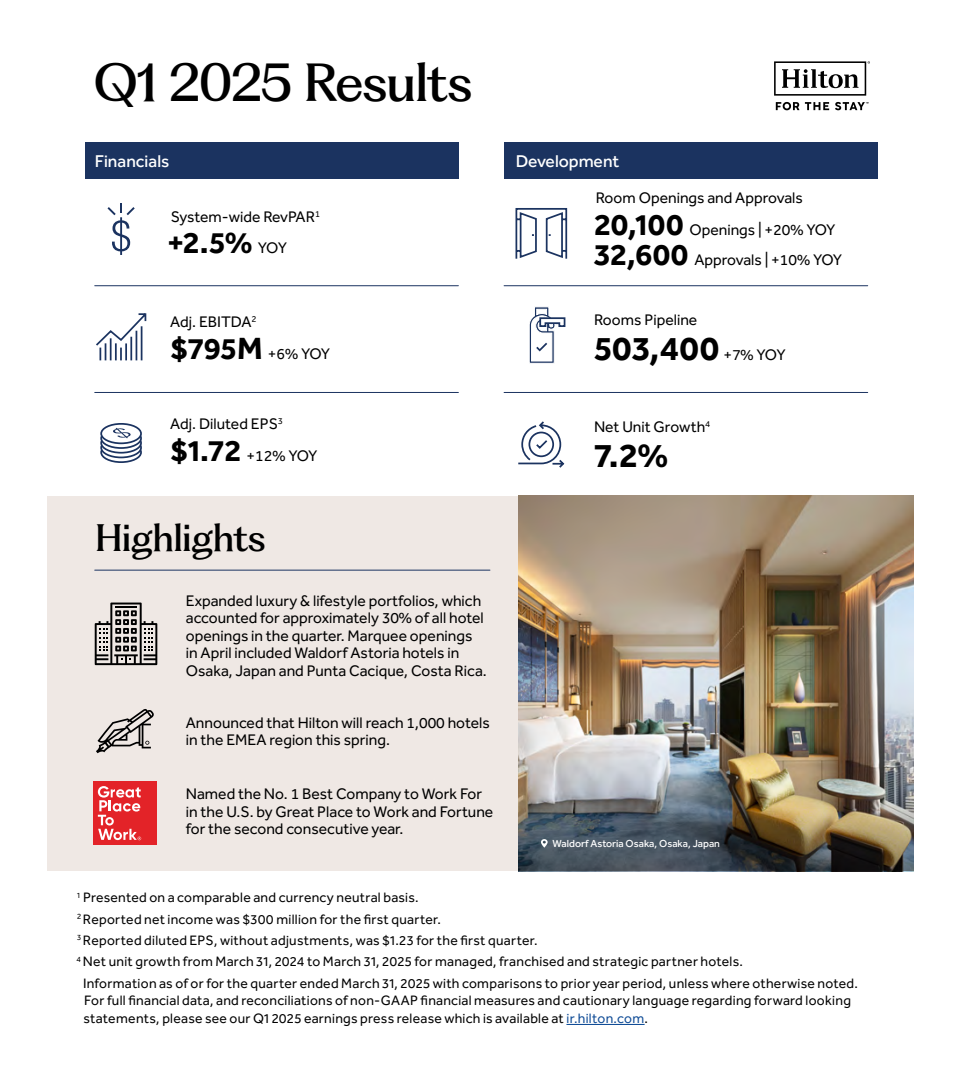
<style>
.page{position:relative;width:961px;height:1071px;background:#fff}
.page>*{position:absolute;margin:0;border:0;box-sizing:border-box;transform-origin:0 0}
.t1{font:500 49px "Hilton Serif";letter-spacing:-.025em;color:#000}
.t2{font:700 35px "Hilton Sans";letter-spacing:-.005em;color:#000}
.t3{font:500 35px "Hilton Serif";letter-spacing:-.02em;color:#000}
.t4{font:700 31.5px "Hilton Sans";color:#000}
.t5{font:500 17.5px "Hilton Sans";color:#fff}
.t6{font:15.75px/17.5px "Hilton Sans";color:#000}
.t7{font:14px/17.5px "Hilton Sans";letter-spacing:.02em;color:#000}
.t8{font:500 10.5px "Hilton Sans";color:#fff}
.s1{font-weight:400;font-size:15.75px}
.s2{font-weight:700;font-size:31.5px}
.s3{color:#114d97}
</style>
<div class="page">
<div style="left:47px;top:496px;width:867px;height:375px;background:#efe8e4"></div>
<div style="left:85px;top:142px;width:374px;height:36px;background:#1b3360"></div>
<div style="left:504px;top:142px;width:374px;height:36px;background:#1b3360"></div>
<img style="left:518px;top:496px;width:396px;height:303px">
<img style="left:518px;top:799px;width:396px;height:72px">
<hr style="left:566px;top:1024px;width:78px;height:1px;background:#114d97">
<svg style="left:96px;top:709px;width:58px;height:44px"></svg>
<svg style="left:774px;top:61px;width:96px;height:35px"></svg>
<svg style="left:776px;top:102px;width:23px;height:8px"></svg>
<svg style="left:805px;top:102px;width:24px;height:8px"></svg>
<svg style="left:835px;top:102px;width:33px;height:8px"></svg>
<svg style="left:96px;top:313px;width:51px;height:48px"></svg>
<svg style="left:101px;top:443px;width:40px;height:19px"></svg>
<div style="left:100px;top:442px;width:42px;height:21px;border:2px solid #1b3360;border-radius:50%"></div>
<svg style="left:101px;top:438px;width:40px;height:19px"></svg>
<div style="left:100px;top:437px;width:42px;height:21px;border:2px solid #1b3360;border-radius:50%"></div>
<svg style="left:101px;top:433px;width:40px;height:20px"></svg>
<div style="left:100px;top:432px;width:42px;height:22px;border:2px solid #1b3360;border-radius:50%"></div>
<svg style="left:101px;top:429px;width:40px;height:19px"></svg>
<div style="left:100px;top:428px;width:42px;height:21px;border:2px solid #1b3360;border-radius:50%"></div>
<svg style="left:101px;top:424px;width:40px;height:19px"></svg>
<div style="left:100px;top:423px;width:42px;height:21px;border:2px solid #1b3360;border-radius:50%"></div>
<svg style="left:112px;top:428px;width:20px;height:10px"></svg>
<svg style="left:107px;top:203px;width:28px;height:52px"></svg>
<svg style="left:515px;top:208px;width:53px;height:51px"></svg>
<svg style="left:518px;top:421px;width:47px;height:47px"></svg>
<svg style="left:529px;top:307px;width:37px;height:57px"></svg>
<div style="left:93px;top:782px;width:64px;height:63px;background:#e32328"></div>
<svg style="left:98px;top:786px;width:43px;height:54px"></svg>
<hr style="left:95px;top:570px;width:395px;height:1px;background:#1b3360">
<hr style="left:95px;top:392px;width:363px;height:1px;background:#1b3360">
<hr style="left:504px;top:392px;width:364px;height:1px;background:#1b3360">
<hr style="left:95px;top:285px;width:363px;height:1px;background:#1b3360">
<hr style="left:504px;top:285px;width:364px;height:1px;background:#1b3360">
<svg style="left:541px;top:839px;width:7px;height:9px"></svg>
<svg style="left:95px;top:603px;width:62px;height:62px"></svg>
<h1 class="t1" style="left:94px;top:52px;width:380px">Q1 2025 Results</h1>
<p class="t5" style="left:95px;top:151px;width:76px">Financials</p>
<p class="t5" style="left:516px;top:151px;width:105px">Development</p>
<p class="t6" style="left:171px;top:210px;width:151px">System-wide RevPAR<sup>1</sup></p>
<h3 class="t4" style="left:167px;top:222px;width:121px">+2.5% <span class="s1">YOY</span></h3>
<p class="t6" style="left:170px;top:308px;width:161px;line-height:31.5px">Adj. EBITDA<sup>2 </sup><span class="s2">$795M</span> +6% YOY</p>
<p class="t6" style="left:170px;top:410px;width:149px;line-height:31.5px">Adj. Diluted EPS<sup>3 </sup><span class="s2">$1.72</span> +12% YOY</p>
<h2 class="t3" style="left:95px;top:516px;width:172px">Highlights</h2>
<p class="t6" style="left:186px;top:594px;width:302px">Expanded luxury &amp; lifestyle portfolios, which accounted for approximately 30% of all hotel openings in the quarter. Marquee openings in April included Waldorf Astoria hotels in Osaka, Japan and Punta Cacique, Costa Rica.</p>
<p class="t6" style="left:186px;top:715px;width:305px">Announced that Hilton will reach 1,000 hotels in the EMEA region this spring.</p>
<p class="t6" style="left:186px;top:787px;width:309px">Named the No. 1 Best Company to Work For in the U.S. by Great Place to Work and Fortune for the second consecutive year.</p>
<p class="t6" style="left:594px;top:184px;width:242px;line-height:31.5px">Room Openings and Approvals<br><span class="s2">20,100</span> Openings | +20% YOY</p>
<p class="t6" style="left:594px;top:252px;width:250px"><span class="s2">32,600</span> Approvals | +10% YOY</p>
<p class="t6" style="left:594px;top:313px;width:105px">Rooms Pipeline</p>
<h2 class="t2" style="left:594px;top:325px;width:127px">503,400</h2>
<p class="t6" style="left:723px;top:348px;width:64px">+7% YOY</p>
<p class="t6" style="left:594px;top:420px;width:118px">Net Unit Growth<sup>4</sup></p>
<h2 class="t2" style="left:594px;top:432px;width:75px">7.2%</h2>
<p class="t8" style="left:552px;top:837px;width:169px">Waldorf Astoria Osaka, Osaka, Japan</p>
<p class="t7" style="left:77px;top:890px;width:343px"><sup>1</sup> Presented on a comparable and currency neutral basis.</p>
<p class="t7" style="left:77px;top:912px;width:365px"><sup>2</sup> Reported net income was $300 million for the first quarter.</p>
<p class="t7" style="left:77px;top:933px;width:462px"><sup>3</sup> Reported diluted EPS, without adjustments, was $1.23 for the first quarter.</p>
<p class="t7" style="left:77px;top:955px;width:668px"><sup>4</sup> Net unit growth from March 31, 2024 to March 31, 2025 for managed, franchised and strategic partner hotels.</p>
<p class="t7" style="left:83px;top:976px;width:776px">Information as of or for the quarter ended March 31, 2025 with comparisons to prior year period, unless where otherwise noted.</p>
<p class="t7" style="left:83px;top:993px;width:769px">For full financial data, and reconciliations of non-GAAP financial measures and cautionary language regarding forward looking statements, please see our Q1 2025 earnings press release which is available at <span class="s3">ir.hilton.com</span>.</p>
</div>
